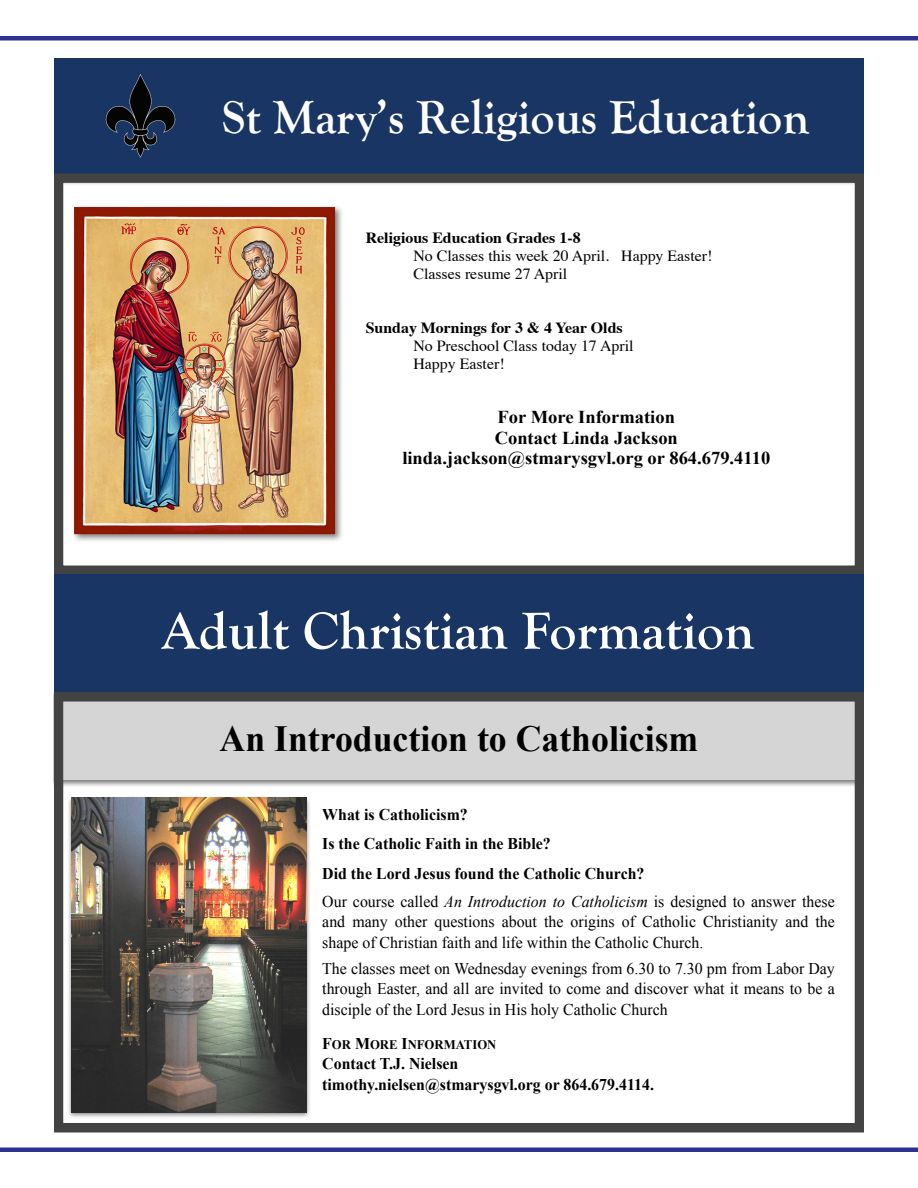
<style>
.page{position:relative;width:918px;height:1188px;background:#fff}
.page>*{position:absolute;margin:0;border:0;box-sizing:border-box;transform-origin:0 0}
.t1{font:700 54px "Goudy Old Style T";color:#fff}
.Paragraph_Style_1{font:700 48px "Goudy Old Style T";color:#fff}
.t2{font:700 36.75px "Times New Roman";color:#fff}
.t3{font:700 36.75px "Times New Roman";color:#000}
.t4{font:700 34.95px "Times New Roman";color:#fff}
.t5{font:700 19.05px "Times New Roman";color:#000}
.t6{font:700 18.15px/20.7px "Times New Roman";color:#000;text-align:center}
.t7{font:16.35px/20.4px "Times New Roman";color:#000;text-align:justify}
.t8{font:700 16.35px/29.7px "Times New Roman";color:#000}
.t9{font:15.45px/18.1px "Times";color:#000}
.t10{font:700 13.05px "Times New Roman";color:#000}
.s1{font-weight:700}
.s2{font-style:italic}
.s3{font-size:16.35px}
</style>
<div class="page">
<hr style="left:0;top:1148px;width:918px;height:4px;background:#2e3092">
<div style="left:0;top:36px;width:918px;height:5px;background:#2e3092"></div>
<div style="left:54px;top:174px;width:810px;height:401px;border:9px solid #434343"></div>
<img style="left:73px;top:206px;width:269px;height:335px">
<div style="left:54px;top:59px;width:810px;height:115px;background:#193563"></div>
<div style="left:54px;top:692px;width:810px;height:88px;background:#d5d5d5"></div>
<div style="left:54px;top:692px;width:810px;height:440px;border:9px solid #434343"></div>
<div style="left:54px;top:692px;width:810px;height:9px;background:#434343"></div>
<img style="left:68px;top:797px;width:242px;height:321px">
<img style="left:72px;top:798px;width:234px;height:314px">
<div style="left:54px;top:575px;width:810px;height:117px;background:#183563"></div>
<p class="t2" style="left:199px;top:85px;width:606px">St Mary’s Christian Formation 2020-21</p>
<p class="Paragraph_Style_1" style="left:222px;top:90px;width:589px">St Mary’s Religious Education</p>
<p class="t4" style="left:267px;top:93px;width:468px">St Mary’s Religious Education</p>
<p class="t9" style="left:413px;top:227px;width:301px;text-indent:-48px"><span class="s1">Religious Education Grades 1-8<br></span>No Classes this week 20 April. Happy Easter!<br>Classes resume 27 April</p>
<p class="t9" style="left:413px;top:318px;width:222px;text-indent:-48px"><span class="s1">Sunday Mornings for 3 &amp; 4 Year Olds<br></span>No Preschool Class today 17 April<br>Happy Easter!</p>
<p class="t6" style="left:402px;top:406px;width:369px">For More Information<br>Contact Linda Jackson linda.jackson@stmarysgvl.org or 864.679.4110</p>
<p class="t5" style="left:403px;top:319px;width:252px">Religious Education Grades 1-8</p>
<p class="t1" style="left:162px;top:601px;width:594px">Adult Christian Formation</p>
<p class="t3" style="left:220px;top:713px;width:480px">An Introduction to Catholicism</p>
<p class="t8" style="left:322px;top:799px;width:324px">What is Catholicism?<br>Is the Catholic Faith in the Bible?<br>Did the Lord Jesus found the Catholic Church?</p>
<p class="t7" style="left:322px;top:891px;width:514px">Our course called <span class="s2">An Introduction to Catholicism</span> is designed to answer these and many other questions about the origins of Catholic Christianity and the shape of Christian faith and life within the Catholic Church.</p>
<p class="t7" style="left:322px;top:958px;width:514px">The classes meet on Wednesday evenings from 6.30 to 7.30 pm from Labor Day through Easter, and all are invited to come and discover what it means to be a disciple of the Lord Jesus in His holy Catholic Church</p>
<p class="t10" style="left:322px;top:1035px;width:176px"><span class="s3">F</span>OR <span class="s3">M</span>ORE <span class="s3">I</span>NFORMATION</p>
<p class="t8" style="left:322px;top:1053px;width:333px;line-height:20.4px">Contact T.J. Nielsen timothy.nielsen@stmarysgvl.org or 864.679.4114.</p>
</div>
